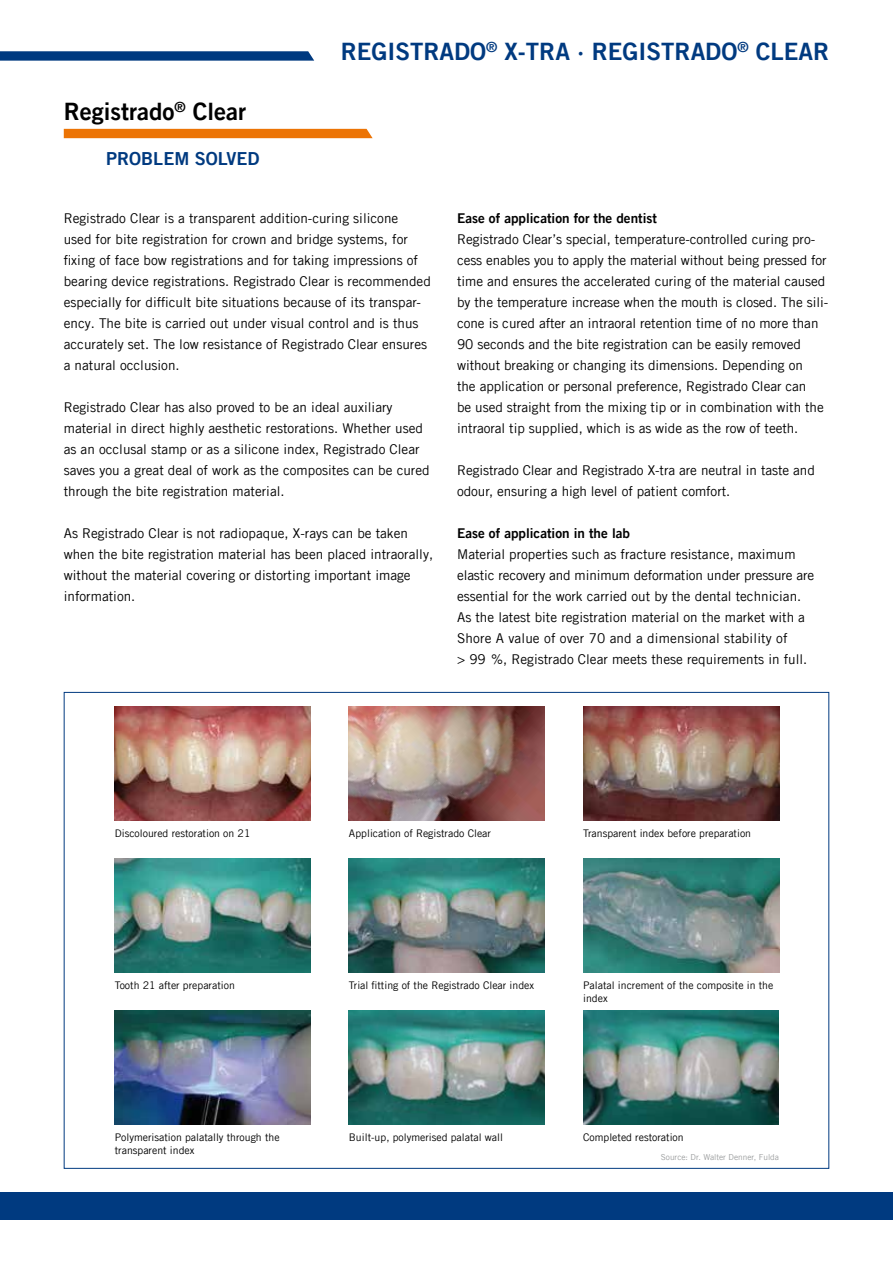
<style>
.page{position:relative;width:893px;height:1263px;background:#fff}
.page>*{position:absolute;margin:0;border:0;box-sizing:border-box;transform-origin:0 0}
.t1{font:24px "Trade Gothic LT Com Bd 2";color:#003a80}
.t2{font:24px "Trade Gothic LT Com Bd 2";color:#000}
.t3{font:18px "Trade Gothic LT Com Bd 2";color:#003a80}
.t4{font:13.5px/21px "Trade Gothic LT Com";color:#000}
.t5{font:13.5px "Trade Gothic LT Com Bd 2";color:#000}
.t6{font:10.5px/12.6px "Trade Gothic LT Com";color:#000}
.t7{font:8.25px "Trade Gothic LT Com";color:#9c9e9f}
</style>
<div class="page">
<div style="left:0;top:1192px;width:893px;height:28px;background:#003a80"></div>
<svg style="left:0;top:51px;width:314px;height:10px;background:#124889"></svg>
<div style="left:64px;top:129px;width:309px;height:9px;background:#ec7405"></div>
<img style="left:583px;top:707px;width:196px;height:114px">
<img style="left:115px;top:707px;width:196px;height:114px">
<img style="left:349px;top:707px;width:196px;height:114px">
<img style="left:583px;top:859px;width:196px;height:114px">
<img style="left:115px;top:859px;width:196px;height:114px">
<img style="left:115px;top:1011px;width:196px;height:114px">
<img style="left:349px;top:859px;width:196px;height:113px">
<img style="left:349px;top:1011px;width:196px;height:113px">
<img style="left:583px;top:1011px;width:196px;height:113px">
<h1 class="t2" style="left:64px;top:97px;width:184px">Registrado<sup>®</sup> Clear</h1>
<h2 class="t3" style="left:106px;top:147px;width:155px">Problem solved</h2>
<h1 class="t1" style="left:341px;top:37px;width:482px">Registrado<sup>®</sup> X-tra · Registrado<sup>®</sup> Clear</h1>
<p class="t4" style="left:64px;top:207px;width:369px">Registrado Clear is a transparent addition-curing silicone<br>used for bite registration for crown and bridge systems, for fixing of face bow registrations and for taking impressions of bearing device registrations. Registrado Clear is recommended especially for difficult bite situations because of its transpar&shy;ency. The bite is carried out under visual control and is thus accurately set. The low resistance of Registrado Clear ensures a natural occlusion.</p>
<p class="t4" style="left:64px;top:396px;width:367px">Registrado Clear has also proved to be an ideal auxiliary material in direct highly aesthetic restorations. Whether used as an occlusal stamp or as a silicone index, Registrado Clear saves you a great deal of work as the composites can be cured through the bite registration material.</p>
<p class="t4" style="left:64px;top:522px;width:371px">As Registrado Clear is not radiopaque, X-rays can be taken when the bite registration material has been placed intraorally, without the material covering or distorting important image information.</p>
<p class="t5" style="left:457px;top:210px;width:201px">Ease of application for the dentist</p>
<p class="t4" style="left:457px;top:228px;width:373px">Registrado Clear’s special, temperature-controlled curing pro&shy;cess enables you to apply the material without being pressed for time and ensures the accelerated curing of the material caused by the temperature increase when the mouth is closed. The sili&shy;cone is cured after an intraoral retention time of no more than 90 seconds and the bite registration can be easily removed without breaking or changing its dimensions. Depending on<br>the application or personal preference, Registrado Clear can<br>be used straight from the mixing tip or in combination with the intraoral tip supplied, which is as wide as the row of teeth.</p>
<p class="t4" style="left:457px;top:459px;width:359px">Registrado Clear and Registrado X-tra are neutral in taste and odour, ensuring a high level of patient comfort.</p>
<p class="t5" style="left:457px;top:525px;width:174px">Ease of application in the lab</p>
<p class="t4" style="left:457px;top:543px;width:358px">Material properties such as fracture resistance, maximum elastic recovery and minimum deformation under pressure are essential for the work carried out by the dental technician.<br>As the latest bite registration material on the market with a Shore A value of over 70 and a dimensional stability of<br>&gt; 99 %, Registrado Clear meets these requirements in full.</p>
<p class="t6" style="left:115px;top:827px;width:137px">Discoloured restoration on 21</p>
<p class="t6" style="left:349px;top:827px;width:144px">Application of Registrado Clear</p>
<p class="t6" style="left:583px;top:827px;width:169px">Transparent index before preparation</p>
<p class="t6" style="left:115px;top:979px;width:122px">Tooth 21 after preparation</p>
<p class="t6" style="left:115px;top:1131px;width:166px">Polymerisation palatally through the transparent index</p>
<p class="t6" style="left:349px;top:979px;width:187px">Trial fitting of the Registrado Clear index</p>
<p class="t6" style="left:583px;top:979px;width:192px">Palatal increment of the composite in the index</p>
<p class="t6" style="left:349px;top:1131px;width:156px">Built-up, polymerised palatal wall</p>
<p class="t6" style="left:583px;top:1131px;width:102px">Completed restoration</p>
<p class="t7" style="left:661px;top:1152px;width:120px">Source: Dr. Walter Denner, Fulda</p>
</div>
